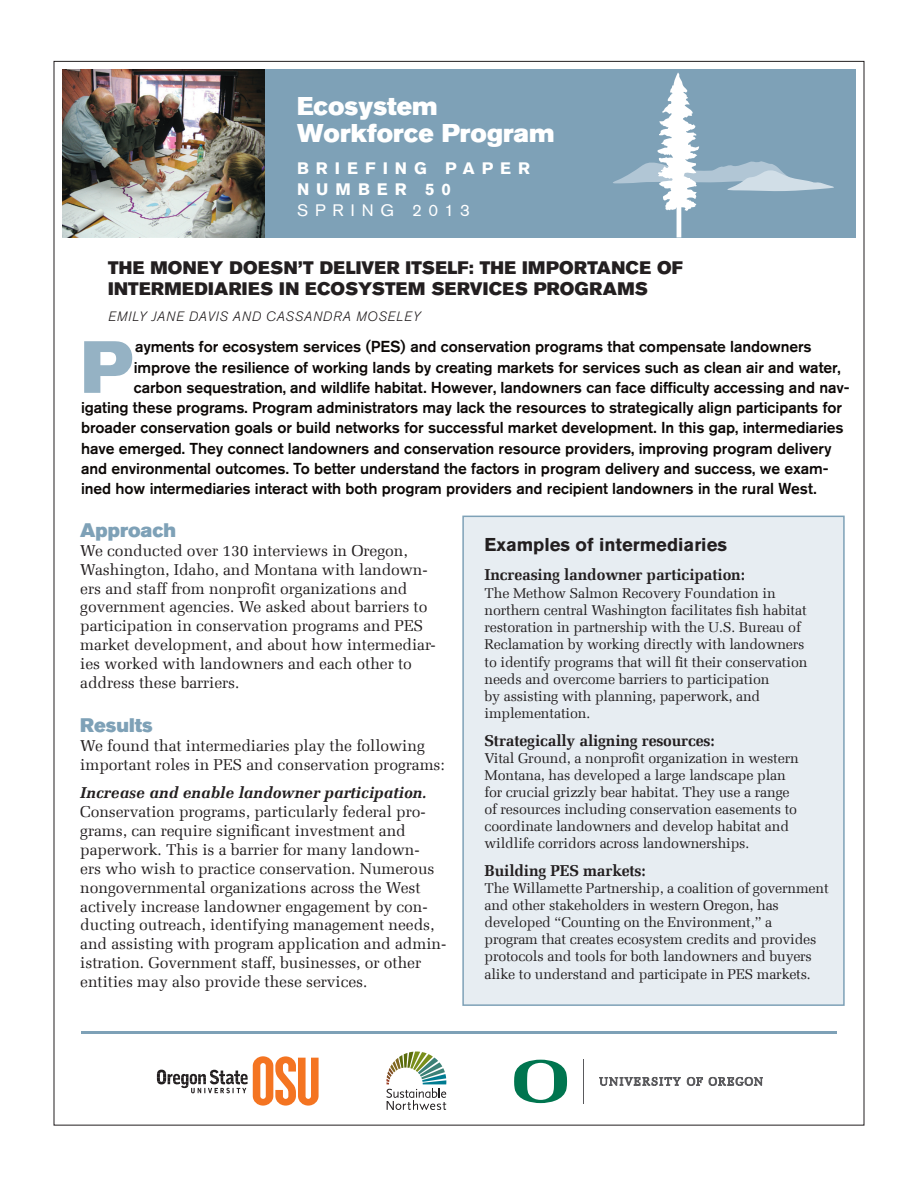
<style>
.page{position:relative;width:918px;height:1188px;background:#fff}
.page>*{position:absolute;margin:0;border:0;box-sizing:border-box;transform-origin:0 0}
._3_intro{font:73.05px "Akzidenz Grotesk BQ Super";color:#95b2c4}
.t1{font:25.5px/27px "Akzidenz Grotesk BQ Super";color:#fff}
._6_subhead_1{font:19.5px "Akzidenz Grotesk BQ Super";color:#7ea1b7}
.t2{font:700 18.45px "Akzidenz Grotesk BQ";color:#231f20}
._1_main_head{font:18px/21px "Akzidenz Grotesk BQ Super";letter-spacing:.02em;color:#231f20}
.t3{font:700 16.5px "Akzidenz Grotesk BQ";letter-spacing:.415em;color:#fff}
.t4{font:16.5px "Akzidenz Grotesk BQ";letter-spacing:.41em;color:#fff}
.t5{font:15.75px/18.9px "Melior";letter-spacing:-.005em;color:#231f20}
._3_intro-2{font:500 15.75px "Akzidenz Grotesk BQ";letter-spacing:-.005em;color:#0c0806}
.t6{font:700 15.75px "Melior";letter-spacing:-.01em;color:#231f20}
.t7{font:14.25px/17.1px "Melior";letter-spacing:-.015em;color:#231f20}
._2_byline{font:italic 300 13.5px "Akzidenz Grotesk BQ";letter-spacing:.055em;color:#231f20}
.s1{font-weight:700;font-style:italic}
</style>
<div class="page">
<div style="left:260px;top:69px;width:595px;height:168px;background:#7ea1b7"></div>
<svg style="left:613px;top:73px;width:221px;height:164px"></svg>
<hr style="left:81px;top:1031px;width:756px;height:3px;background:#7ea1b7">
<svg style="left:386px;top:1052px;width:60px;height:58px"></svg>
<svg style="left:157px;top:1056px;width:162px;height:50px"></svg>
<svg style="left:599px;top:1077px;width:82px;height:9px"></svg>
<svg style="left:687px;top:1077px;width:16px;height:9px"></svg>
<svg style="left:709px;top:1077px;width:54px;height:9px"></svg>
<svg style="left:514px;top:1060px;width:53px;height:43px"></svg>
<hr style="left:584px;top:1059px;width:1px;height:44px;background:#5a5a5d">
<div style="left:462px;top:516px;width:383px;height:490px;background:#e7edf2;border:2px solid #7ea1b7"></div>
<img style="left:63px;top:69px;width:202px;height:168px">
<h2 class="t1" style="left:297px;top:93px;width:259px">Ecosystem<br>Workforce Program</h2>
<p class="t3" style="left:297px;top:158px;width:235px">BRIEFING PAPER</p>
<p class="t3" style="left:297px;top:179px;width:156px">NUMBER 50</p>
<p class="t4" style="left:297px;top:200px;width:174px">SPRING 2013</p>
<p class="_1_main_head" style="left:108px;top:257px;width:577px">THE MONEY DOESN’T DELIVER ITSELF: THE IMPORTANCE OF<br>INTERMEDIARIES IN ECOSYSTEM SERVICES PROGRAMS</p>
<p class="_2_byline" style="left:108px;top:309px;width:314px">EMILY JANE DAVIS AND CASSANDRA MOSELEY</p>
<p class="_3_intro" style="left:81px;top:325px;width:53px">P</p>
<p class="_3_intro-2" style="left:135px;top:337px;width:678px">ayments for ecosystem services (PES) and conservation programs that compensate landowners</p>
<p class="_3_intro-2" style="left:134px;top:357px;width:709px">improve the resilience of working lands by creating markets for services such as clean air and water,</p>
<p class="_3_intro-2" style="left:134px;top:378px;width:717px">carbon sequestration, and wildlife habitat. However, landowners can face difficulty accessing and nav-</p>
<p class="_3_intro-2" style="left:81px;top:398px;width:763px">igating these programs. Program administrators may lack the resources to strategically align participants for</p>
<p class="_3_intro-2" style="left:81px;top:418px;width:764px">broader conservation goals or build networks for successful market development. In this gap, intermediaries</p>
<p class="_3_intro-2" style="left:81px;top:438px;width:752px">have emerged. They connect landowners and conservation resource providers, improving program delivery</p>
<p class="_3_intro-2" style="left:81px;top:459px;width:749px">and environmental outcomes. To better understand the factors in program delivery and success, we exam-</p>
<p class="_3_intro-2" style="left:81px;top:479px;width:737px">ined how intermediaries interact with both program providers and recipient landowners in the rural West.</p>
<p class="_6_subhead_1" style="left:80px;top:519px;width:97px">Approach</p>
<p class="t5" style="left:80px;top:541px;width:357px">We conducted over 130 interviews in Oregon, Washington, Idaho, and Montana with landown&shy;ers and staff from nonprofit organizations and government agencies. We asked about barriers to participation in conservation programs and PES market development, and about how intermediar&shy;ies worked with landowners and each other to address these barriers.</p>
<p class="_6_subhead_1" style="left:80px;top:714px;width:74px">Results</p>
<p class="t5" style="left:80px;top:736px;width:366px">We found that intermediaries play the following important roles in PES and conservation programs:</p>
<p class="t5" style="left:80px;top:783px;width:368px"><span class="s1">Increase and enable landowner participation.<br></span>Conservation programs, particularly federal pro&shy;grams, can require significant investment and paperwork. This is a barrier for many landown-<br>ers who wish to practice conservation. Numerous nongovernmental organizations across the West actively increase landowner engagement by con&shy;ducting outreach, identifying management needs, and assisting with program application and admin&shy;istration. Government staff, businesses, or other entities may also provide these services.</p>
<p class="t2" style="left:484px;top:534px;width:244px">Examples of intermediaries</p>
<p class="t6" style="left:484px;top:565px;width:262px">Increasing landowner participation:</p>
<p class="t7" style="left:484px;top:584px;width:325px">The Methow Salmon Recovery Foundation in northern central Washington facilitates fish habitat restoration in partnership with the U.S. Bureau of Reclamation by working directly with landowners to identify programs that will fit their conservation needs and overcome barriers to participation<br>by assisting with planning, paperwork, and implementation.</p>
<p class="t6" style="left:484px;top:731px;width:232px">Strategically aligning resources:</p>
<p class="t7" style="left:484px;top:750px;width:316px">Vital Ground, a nonprofit organization in western Montana, has developed a large landscape plan for crucial grizzly bear habitat. They use a range of resources including conservation easements to coordinate landowners and develop habitat and wildlife corridors across landownerships.</p>
<p class="t6" style="left:484px;top:861px;width:163px">Building PES markets:</p>
<p class="t7" style="left:484px;top:880px;width:346px">The Willamette Partnership, a coalition of government and other stakeholders in western Oregon, has developed “Counting on the Environment,” a program that creates ecosystem credits and provides protocols and tools for both landowners and buyers alike to understand and participate in PES markets.</p>
</div>
